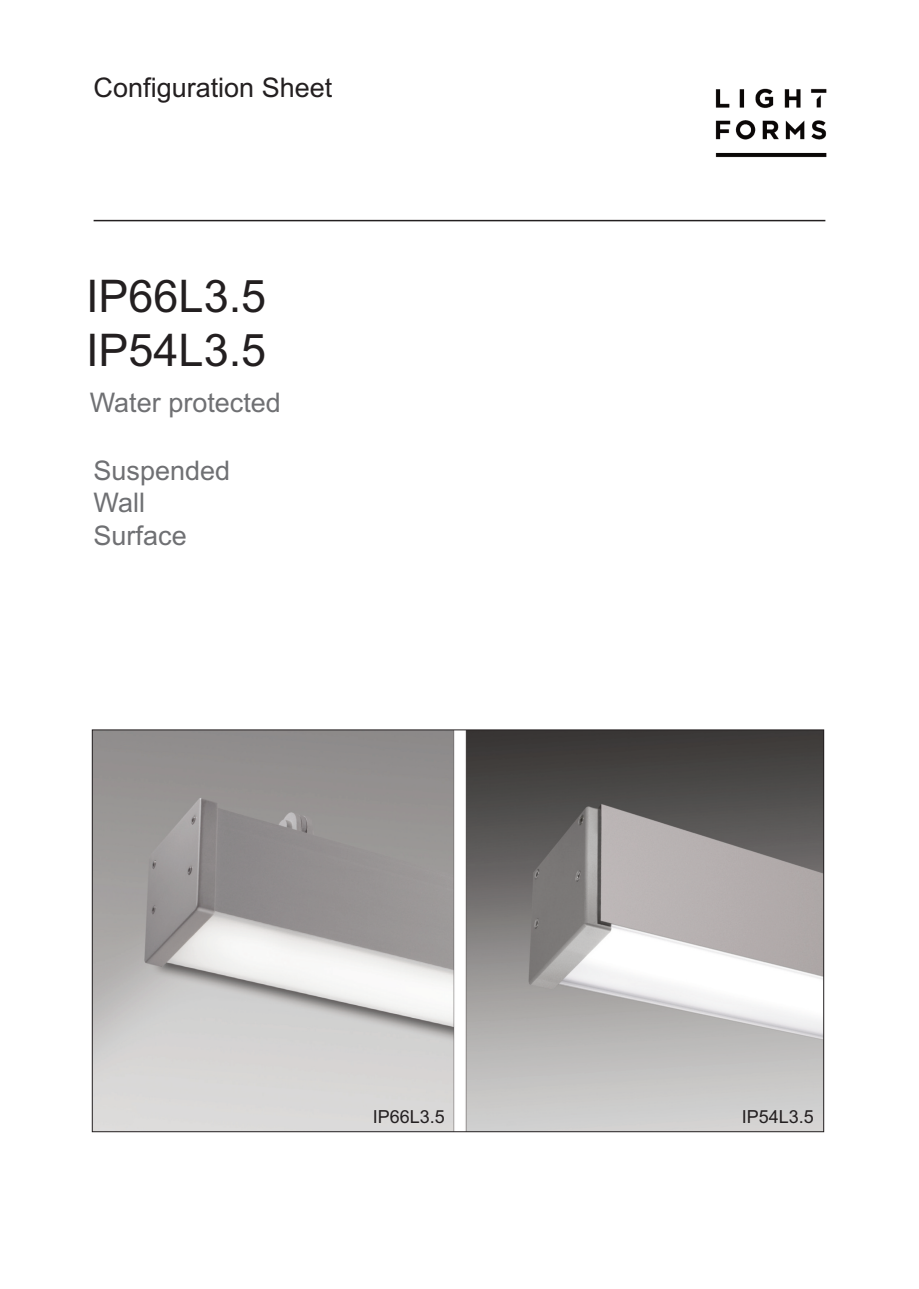
<style>
.page{position:relative;width:919px;height:1289px;background:#fff}
.page>*{position:absolute;margin:0;border:0;box-sizing:border-box;transform-origin:0 0}
.t1{font:45px/54px "Arial";color:#231f20}
.t2{font:27px/32.4px "Arial";color:#6f7073}
.t3{font:27px "Arial";color:#231f20}
.t4{font:18px "Arial";color:#231f20}
</style>
<div class="page">
<img style="left:715px;top:88px;width:112px;height:70px">
<hr style="left:94px;top:220px;width:731px;height:1px;background:#231f20">
<img style="left:94px;top:731px;width:727px;height:398px">
<p class="t3" style="left:94px;top:71px;width:240px">Configuration Sheet</p>
<h1 class="t1" style="left:86px;top:270px;width:182px">IP66L3.5<br>IP54L3.5</h1>
<p class="t2" style="left:90px;top:386px;width:193px">Water protected</p>
<p class="t2" style="left:94px;top:454px;width:138px">Suspended<br>Wall<br>Surface</p>
<p class="t4" style="left:373px;top:1105px;width:74px">IP66L3.5</p>
<p class="t4" style="left:741px;top:1105px;width:74px">IP54L3.5</p>
</div>
